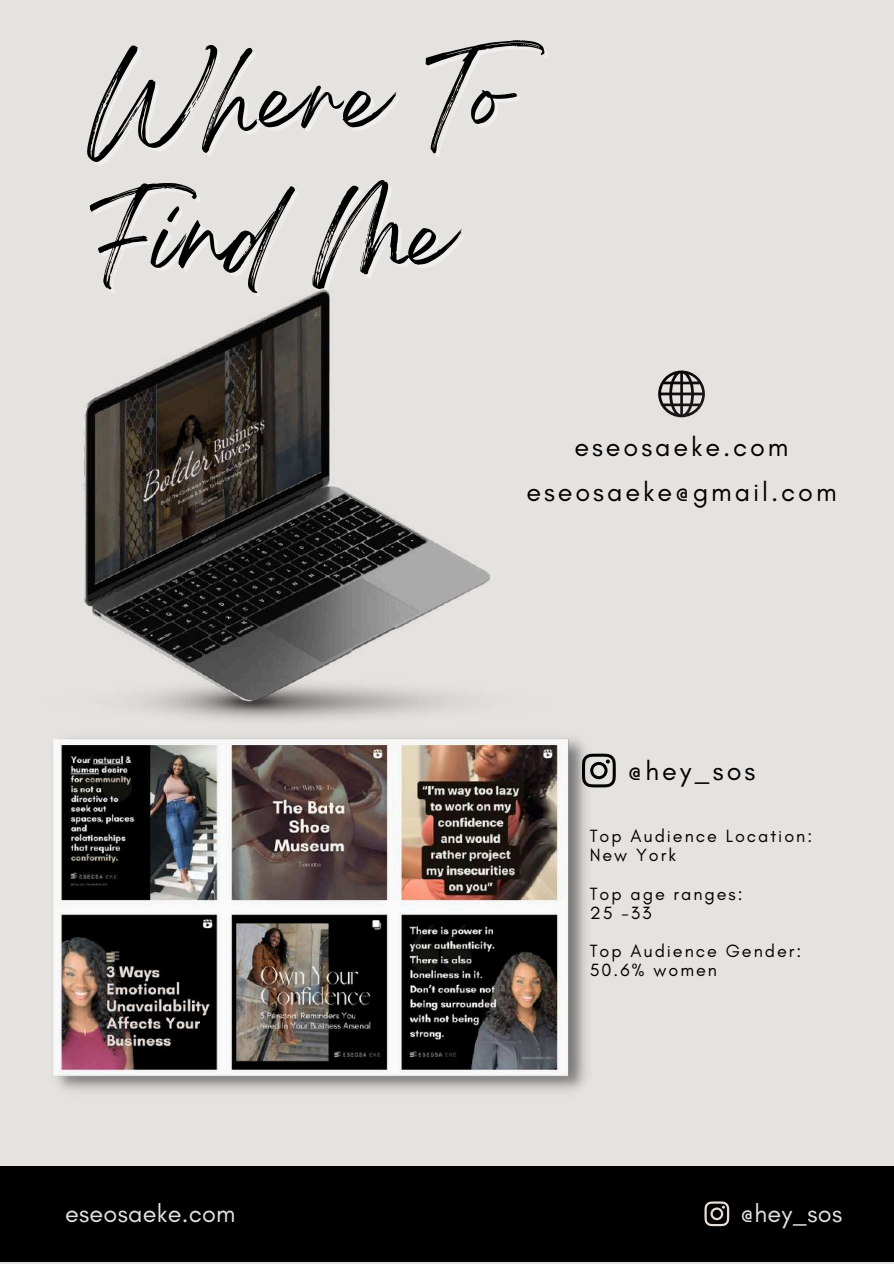
<style>
.page{position:relative;width:894px;height:1264px;background:#fff}
.page>*{position:absolute;margin:0;border:0;box-sizing:border-box;transform-origin:0 0}
.t1{font:82.5px/137.2px "Breathing";letter-spacing:.025em;color:#000}
.t2{font:27px "Glacial Indifference";letter-spacing:.11em;color:#000}
.t3{font:25.2px "Glacial Indifference";letter-spacing:.01em;color:#e5e3e0}
.t4{font:18px/19.2px "Glacial Indifference";letter-spacing:.11em;color:#000}
</style>
<div class="page">
<div style="left:0;top:0;width:893px;height:1263px;background:#e5e3e0"></div>
<div style="left:0;top:1165px;width:893px;height:96px;background:#000"></div>
<svg style="left:704px;top:1201px;width:25px;height:25px"></svg>
<img style="left:52px;top:738px;width:541px;height:353px">
<img style="left:84px;top:290px;width:406px;height:430px">
<svg style="left:658px;top:370px;width:46px;height:47px"></svg>
<svg style="left:582px;top:753px;width:33px;height:34px"></svg>
<h1 class="t1" style="left:89px;top:53px;width:456px">Where To<br>Find Me</h1>
<h2 class="t2" style="left:574px;top:430px;width:215px">eseosaeke.com</h2>
<h2 class="t2" style="left:526px;top:475px;width:311px">eseosaeke@gmail.com</h2>
<h2 class="t2" style="left:627px;top:754px;width:129px">@hey_sos</h2>
<p class="t4" style="left:589px;top:826px;width:224px">Top Audience Location:<br>New York</p>
<p class="t4" style="left:589px;top:883px;width:154px">Top age ranges:<br>25 -33</p>
<p class="t4" style="left:589px;top:941px;width:213px">Top Audience Gender:<br>50.6% women</p>
<h3 class="t3" style="left:65px;top:1198px;width:172px">eseosaeke.com</h3>
<h3 class="t3" style="left:740px;top:1198px;width:103px">@hey_sos</h3>
</div>
